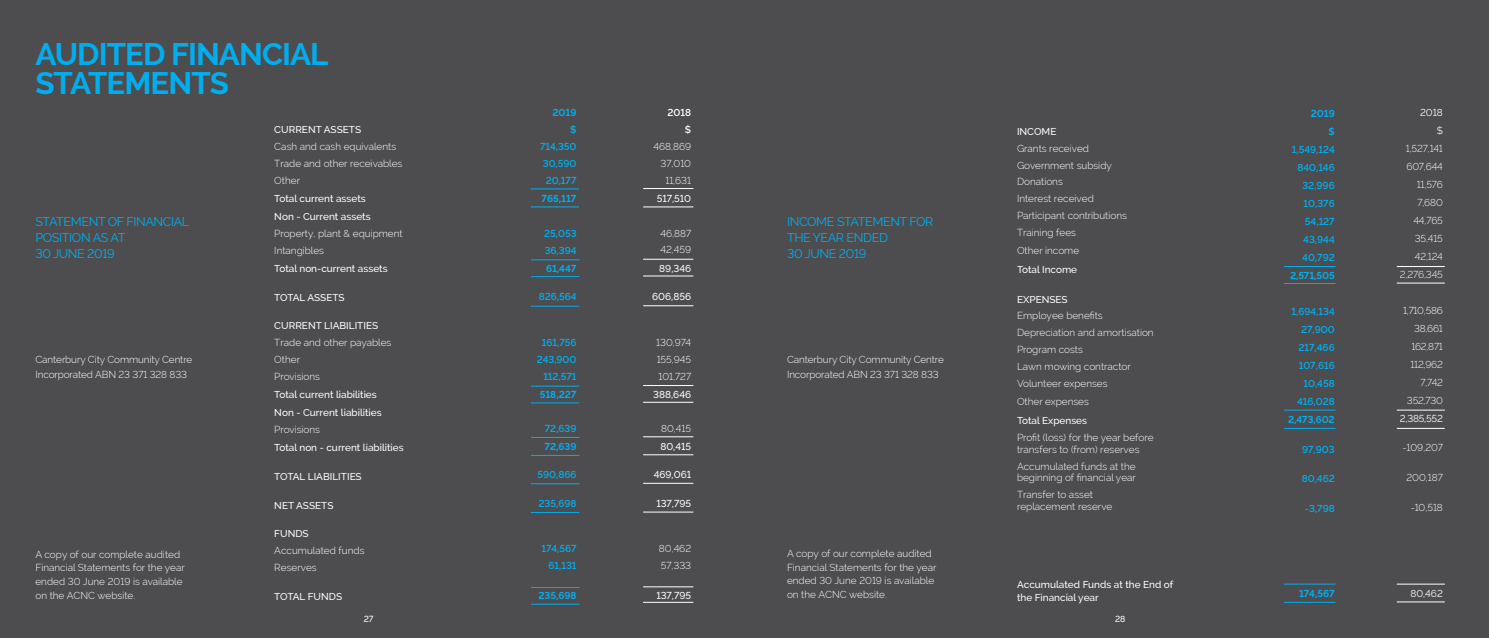
<style>
.page{position:relative;width:1489px;height:638px;background:#fff}
.page>*{position:absolute;margin:0;border:0;box-sizing:border-box;transform-origin:0 0}
.t1{font:700 31.25px/28.8px "Raleway";letter-spacing:-.03em;color:#00aeef}
.t2{font:12.5px/16.2px "Raleway";letter-spacing:-.03em;color:#00aeef}
.t3{font:300 10px/17px "Raleway";color:#fff}
.t4{font:500 10px/18px "Raleway";color:#fff}
.t5{font:600 10px/18px "Raleway";color:#00aeef;text-align:right}
.t6{font:700 10px/17px "Raleway";color:#00aeef;text-align:right}
.t7{font:300 10px/18px "Raleway";letter-spacing:-.02em;color:#fff;text-align:right}
.t8{font:10px/18px "Raleway";color:#fff;text-align:right}
.t9{font:600 10px/17px "Raleway";color:#fff;text-align:right}
.t10{font:500 8.75px "Raleway";color:#fff}
</style>
<div class="page">
<div style="left:0;top:0;width:744px;height:638px;background:#4d4d4f"></div>
<div style="left:744px;top:0;width:744px;height:638px;background:#4d4d4f"></div>
<hr style="left:531px;top:189px;width:48px;height:1px;background:#00aeef">
<hr style="left:531px;top:207px;width:48px;height:1px;background:#00aeef">
<hr style="left:531px;top:259px;width:48px;height:1px;background:#00aeef">
<hr style="left:531px;top:276px;width:48px;height:1px;background:#00aeef">
<hr style="left:531px;top:306px;width:48px;height:1px;background:#00aeef">
<hr style="left:643px;top:188px;width:50px;height:1px;background:#fff">
<hr style="left:643px;top:207px;width:50px;height:1px;background:#fff">
<hr style="left:643px;top:259px;width:50px;height:1px;background:#fff">
<hr style="left:643px;top:276px;width:50px;height:1px;background:#fff">
<hr style="left:643px;top:305px;width:50px;height:1px;background:#fff">
<hr style="left:531px;top:386px;width:48px;height:1px;background:#00aeef">
<hr style="left:531px;top:402px;width:48px;height:1px;background:#00aeef">
<hr style="left:643px;top:385px;width:50px;height:1px;background:#fff">
<hr style="left:643px;top:402px;width:50px;height:1px;background:#fff">
<hr style="left:531px;top:437px;width:48px;height:1px;background:#00aeef">
<hr style="left:531px;top:455px;width:48px;height:1px;background:#00aeef">
<hr style="left:643px;top:436px;width:50px;height:1px;background:#fff">
<hr style="left:643px;top:454px;width:50px;height:1px;background:#fff">
<hr style="left:531px;top:483px;width:48px;height:1px;background:#00aeef">
<hr style="left:643px;top:483px;width:50px;height:1px;background:#fff">
<hr style="left:531px;top:512px;width:48px;height:1px;background:#00aeef">
<hr style="left:643px;top:512px;width:50px;height:1px;background:#fff">
<hr style="left:531px;top:587px;width:48px;height:1px;background:#00aeef">
<hr style="left:531px;top:604px;width:48px;height:1px;background:#00aeef">
<hr style="left:643px;top:586px;width:50px;height:1px;background:#fff">
<hr style="left:643px;top:602px;width:50px;height:1px;background:#fff">
<hr style="left:1283px;top:266px;width:52px;height:1px;background:#00aeef">
<hr style="left:1283px;top:283px;width:52px;height:1px;background:#00aeef">
<hr style="left:1396px;top:266px;width:48px;height:1px;background:#fff">
<hr style="left:1396px;top:283px;width:48px;height:1px;background:#fff">
<hr style="left:1283px;top:410px;width:52px;height:1px;background:#00aeef">
<hr style="left:1283px;top:428px;width:52px;height:1px;background:#00aeef">
<hr style="left:1396px;top:410px;width:48px;height:1px;background:#fff">
<hr style="left:1396px;top:428px;width:48px;height:1px;background:#fff">
<hr style="left:1283px;top:584px;width:52px;height:1px;background:#00aeef">
<hr style="left:1283px;top:602px;width:52px;height:1px;background:#00aeef">
<hr style="left:1396px;top:584px;width:48px;height:1px;background:#fff">
<hr style="left:1396px;top:602px;width:48px;height:1px;background:#fff">
<h1 class="t1" style="left:35px;top:40px;width:295px">AUDITED FINANCIAL<br>STATEMENTS</h1>
<p class="t2" style="left:35px;top:213px;width:155px">STATEMENT OF FINANCIAL<br>POSITION AS AT<br>30 JUNE 2019</p>
<p class="t3" style="left:35px;top:352px;width:158px;line-height:15px">Canterbury City Community Centre<br>Incorporated ABN 23 371 328 833</p>
<p class="t3" style="left:35px;top:547px;width:151px;line-height:13.8px">A copy of our complete audited<br>Financial Statements for the year ended 30 June 2019 is available on the ACNC website.</p>
<p class="t4" style="left:274px;top:121px;width:88px">CURRENT ASSETS</p>
<p class="t3" style="left:274px;top:138px;width:130px">Cash and cash equivalents<br>Trade and other receivables<br>Other</p>
<p class="t4" style="left:274px;top:190px;width:98px">Total current assets<br>Non - Current assets</p>
<p class="t3" style="left:274px;top:225px;width:130px">Property, plant &amp; equipment<br>Intangibles</p>
<p class="t4" style="left:274px;top:260px;width:115px">Total non-current assets</p>
<p class="t4" style="left:274px;top:288px;width:72px">TOTAL ASSETS</p>
<p class="t4" style="left:274px;top:317px;width:105px">CURRENT LIABILITIES</p>
<p class="t3" style="left:274px;top:334px;width:118px">Trade and other payables<br>Other<br>Provisions</p>
<p class="t4" style="left:274px;top:386px;width:109px">Total current liabilities<br>Non - Current liabilities</p>
<p class="t3" style="left:274px;top:421px;width:47px">Provisions</p>
<p class="t4" style="left:274px;top:439px;width:131px">Total non - current liabilities</p>
<p class="t4" style="left:274px;top:467px;width:89px">TOTAL LIABILITIES</p>
<p class="t4" style="left:274px;top:496px;width:61px">NET ASSETS</p>
<p class="t4" style="left:274px;top:524px;width:36px">FUNDS</p>
<p class="t3" style="left:274px;top:542px;width:92px">Accumulated funds<br>Reserves</p>
<p class="t4" style="left:274px;top:588px;width:69px">TOTAL FUNDS</p>
<p class="t10" style="left:364px;top:614px;width:11px">27</p>
<p class="t6" style="left:552px;top:104px;width:26px">2019 $</p>
<p class="t5" style="left:540px;top:138px;width:38px;line-height:17px;text-align:justify">714,350<br>30,590<br>20,177</p>
<p class="t6" style="left:541px;top:190px;width:37px">765,117</p>
<p class="t5" style="left:544px;top:225px;width:34px;line-height:17px;text-align:left">25,053<br>36,394</p>
<p class="t6" style="left:546px;top:259px;width:32px">61,447</p>
<p class="t5" style="left:538px;top:288px;width:39px">826,564</p>
<p class="t5" style="left:536px;top:334px;width:41px;line-height:17px">161,756<br>243,900<br>112,571</p>
<p class="t6" style="left:539px;top:386px;width:38px">518,227</p>
<p class="t5" style="left:545px;top:419px;width:33px">72,639</p>
<p class="t6" style="left:544px;top:437px;width:34px">72,639</p>
<p class="t5" style="left:537px;top:466px;width:41px">590,866</p>
<p class="t5" style="left:538px;top:494px;width:39px">235,698</p>
<p class="t5" style="left:541px;top:540px;width:36px;line-height:17px">174,567<br>61,131</p>
<p class="t6" style="left:538px;top:587px;width:40px">235,698</p>
<p class="t9" style="left:667px;top:104px;width:25px">2018 $</p>
<p class="t3" style="left:653px;top:138px;width:39px;text-align:right">468,869<br>37,010<br>11,631</p>
<p class="t4" style="left:656px;top:189px;width:36px">517,510</p>
<p class="t3" style="left:660px;top:224px;width:32px">46,887<br>42,459</p>
<p class="t4" style="left:659px;top:259px;width:33px">89,346</p>
<p class="t4" style="left:652px;top:288px;width:40px">606,856</p>
<p class="t3" style="left:656px;top:334px;width:36px;text-align:justify">130,974<br>155,945<br>101,727</p>
<p class="t4" style="left:653px;top:385px;width:39px">388,646</p>
<p class="t3" style="left:661px;top:419px;width:31px">80,415</p>
<p class="t4" style="left:660px;top:437px;width:32px">80,415</p>
<p class="t4" style="left:653px;top:465px;width:39px">469,061</p>
<p class="t4" style="left:656px;top:494px;width:36px">137,795</p>
<p class="t3" style="left:659px;top:540px;width:34px">80,462<br>57,333</p>
<p class="t4" style="left:656px;top:586px;width:36px">137,795</p>
<p class="t2" style="left:787px;top:213px;width:148px">INCOME STATEMENT FOR<br>THE YEAR ENDED<br>30 JUNE 2019</p>
<p class="t3" style="left:787px;top:352px;width:158px;line-height:15px">Canterbury City Community Centre<br>Incorporated ABN 23 371 328 833</p>
<p class="t3" style="left:787px;top:546px;width:151px;line-height:13.8px">A copy of our complete audited<br>Financial Statements for the year ended 30 June 2019 is available on the ACNC website.</p>
<p class="t4" style="left:1016px;top:122px;width:41px">INCOME</p>
<p class="t3" style="left:1016px;top:139px;width:111px">Grants received<br>Government subsidy<br>Donations<br>Interest received<br>Participant contributions<br>Training fees<br>Other income</p>
<p class="t4" style="left:1016px;top:260px;width:62px">Total Income</p>
<p class="t4" style="left:1016px;top:290px;width:52px">EXPENSES</p>
<p class="t3" style="left:1016px;top:307px;width:138px">Employee benefits<br>Depreciation and amortisation<br>Program costs<br>Lawn mowing contractor<br>Volunteer expenses<br>Other expenses</p>
<p class="t4" style="left:1016px;top:411px;width:72px">Total Expenses</p>
<p class="t3" style="left:1016px;top:431px;width:138px;line-height:11.6px">Profit (loss) for the year before transfers to (from) reserves</p>
<p class="t3" style="left:1016px;top:460px;width:120px;line-height:11.6px">Accumulated funds at the beginning of financial year</p>
<p class="t3" style="left:1016px;top:489px;width:97px;line-height:11.6px">Transfer to asset replacement reserve</p>
<p class="t4" style="left:1016px;top:578px;width:158px;line-height:12.5px">Accumulated Funds at the End of the Financial year</p>
<p class="t10" style="left:1114px;top:614px;width:12px">28</p>
<p class="t6" style="left:1310px;top:104px;width:26px;line-height:18px">2019 $</p>
<p class="t5" style="left:1291px;top:140px;width:44px">1,549,124<br>840,146<br>32,996<br>10,376<br>54,127<br>43,944<br>40,792</p>
<p class="t6" style="left:1289px;top:267px;width:46px">2,571,505</p>
<p class="t5" style="left:1291px;top:302px;width:45px">1,694,134<br>27,900<br>217,466<br>107,616<br>10,458<br>416,028</p>
<p class="t6" style="left:1287px;top:411px;width:48px">2,473,602</p>
<p class="t5" style="left:1301px;top:440px;width:34px">97,903</p>
<p class="t5" style="left:1301px;top:470px;width:35px">80,462</p>
<p class="t5" style="left:1304px;top:499px;width:31px">-3,798</p>
<p class="t6" style="left:1298px;top:585px;width:37px">174,567</p>
<p class="t8" style="left:1419px;top:103px;width:24px">2018 $</p>
<p class="t3" style="left:1399px;top:139px;width:44px;line-height:18px;text-align:right">1,527,141<br>607,644<br>11,576<br>7,680<br>44,765<br>35,415<br>42,124<br>2,276,345</p>
<p class="t7" style="left:1402px;top:301px;width:41px">1,710,586<br>38,661<br>162,871<br>112,962<br>7,742<br>352,730</p>
<p class="t8" style="left:1399px;top:409px;width:44px">2,385,552</p>
<p class="t3" style="left:1402px;top:439px;width:42px">-109,207</p>
<p class="t3" style="left:1406px;top:469px;width:38px">200,187</p>
<p class="t3" style="left:1410px;top:499px;width:34px">-10,518</p>
<p class="t8" style="left:1410px;top:585px;width:34px">80,462</p>
</div>
